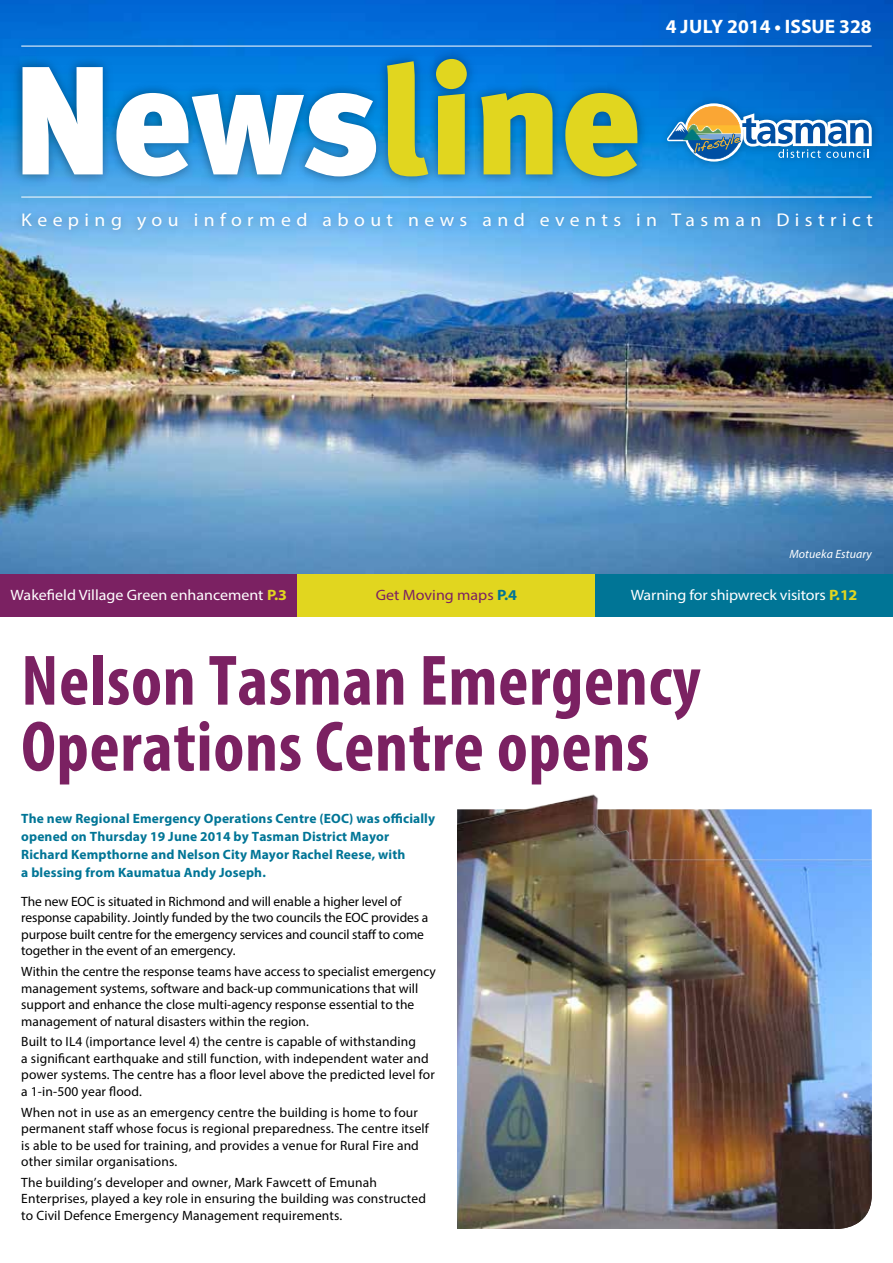
<style>
.page{position:relative;width:893px;height:1263px;background:#fff}
.page>*{position:absolute;margin:0;border:0;box-sizing:border-box;transform-origin:0 0}
.t1{font:900 154.05px "Meta Plus";color:#fff}
.t2{font:700 condensed 72px/66px "Myriad Pro";letter-spacing:.01em;color:#7b2162}
.t3{font:700 19.5px "Myriad Pro";color:#fff}
.t4{font:18.45px "Myriad Pro";letter-spacing:.275em;color:#fff;scale:1.07 1}
.t5{font:15px "Myriad Pro";letter-spacing:-.01em;color:#fff;scale:1.07 1}
.t6{font:15px "Myriad Pro";color:#7b2162;scale:1.07 1}
.t7{font:13.5px/16.5px "Myriad Pro";letter-spacing:.01em;color:#000}
.t8{font:13.5px/16.5px "Myriad Pro";letter-spacing:-.01em;color:#000}
.t9{font:700 13.5px/18px "Myriad Pro";letter-spacing:.01em;color:#007596}
.t10{font:italic 12px "Myriad Pro";letter-spacing:.01em;color:#fff}
.s1{color:#e1d61f}
.s2{font-weight:700;color:#e1d61f}
.s3{font-weight:700;color:#007596}
</style>
<div class="page">
<img style="left:0;top:0;width:893px;height:574px">
<div style="left:13px;top:37px;width:868px;height:202px;background:#000;opacity:.25"></div>
<svg style="left:667px;top:105px;width:205px;height:56px"></svg>
<div style="left:8px;top:45px;width:643px;height:146px;background:#000;opacity:.19"></div>
<hr style="left:21px;top:197px;width:851px;height:1px;background:#fff">
<hr style="left:21px;top:46px;width:851px;height:1px;background:#fff">
<div style="left:0;top:574px;width:298px;height:43px;background:#7b2162"></div>
<div style="left:298px;top:574px;width:297px;height:43px;background:#e1d61f"></div>
<div style="left:595px;top:574px;width:298px;height:43px;background:#007596"></div>
<img style="left:457px;top:794px;width:415px;height:435px">
<h3 class="t3" style="left:666px;top:13px;width:208px">4 JULY 2014 • ISSUE 328</h3>
<h1 class="t1" style="left:10px;top:31px;width:632px">News<span class="s1">line</span></h1>
<h3 class="t4" style="left:21px;top:209px;width:798px">Keeping you informed about news and events in Tasman District</h3>
<p class="t10" style="left:789px;top:546px;width:84px">Motueka Estuary</p>
<p class="t5" style="left:11px;top:586px;width:260px">Wakefield Village Green enhancement <span class="s2">P.3</span></p>
<p class="t6" style="left:376px;top:586px;width:134px">Get Moving maps <span class="s3">P.4</span></p>
<p class="t5" style="left:631px;top:586px;width:213px">Warning for shipwreck visitors <span class="s2">P.12</span></p>
<h2 class="t2" style="left:21px;top:646px;width:681px">Nelson Tasman Emergency<br>Operations Centre opens</h2>
<p class="t9" style="left:21px;top:809px;width:415px">The new Regional Emergency Operations Centre (EOC) was officially opened on Thursday 19 June 2014 by Tasman District Mayor Richard Kempthorne and Nelson City Mayor Rachel Reese, with<br>a blessing from Kaumatua Andy Joseph.</p>
<p class="t8" style="left:21px;top:893px;width:408px">The new EOC is situated in Richmond and will enable a higher level of response capability. Jointly funded by the two councils the EOC provides a purpose built centre for the emergency services and council staff to come together in the event of an emergency.</p>
<p class="t7" style="left:21px;top:963px;width:416px">Within the centre the response teams have access to specialist emergency management systems, software and back-up communications that will support and enhance the close multi-agency response essential to the management of natural disasters within the region.</p>
<p class="t7" style="left:21px;top:1033px;width:415px">Built to IL4 (importance level 4) the centre is capable of withstanding<br>a significant earthquake and still function, with independent water and power systems. The centre has a floor level above the predicted level for a 1-in-500 year flood.</p>
<p class="t7" style="left:21px;top:1104px;width:409px">When not in use as an emergency centre the building is home to four permanent staff whose focus is regional preparedness. The centre itself is able to be used for training, and provides a venue for Rural Fire and other similar organisations.</p>
<p class="t7" style="left:21px;top:1174px;width:406px">The building’s developer and owner, Mark Fawcett of Emunah<br>Enterprises, played a key role in ensuring the building was constructed to Civil Defence Emergency Management requirements.</p>
</div>
